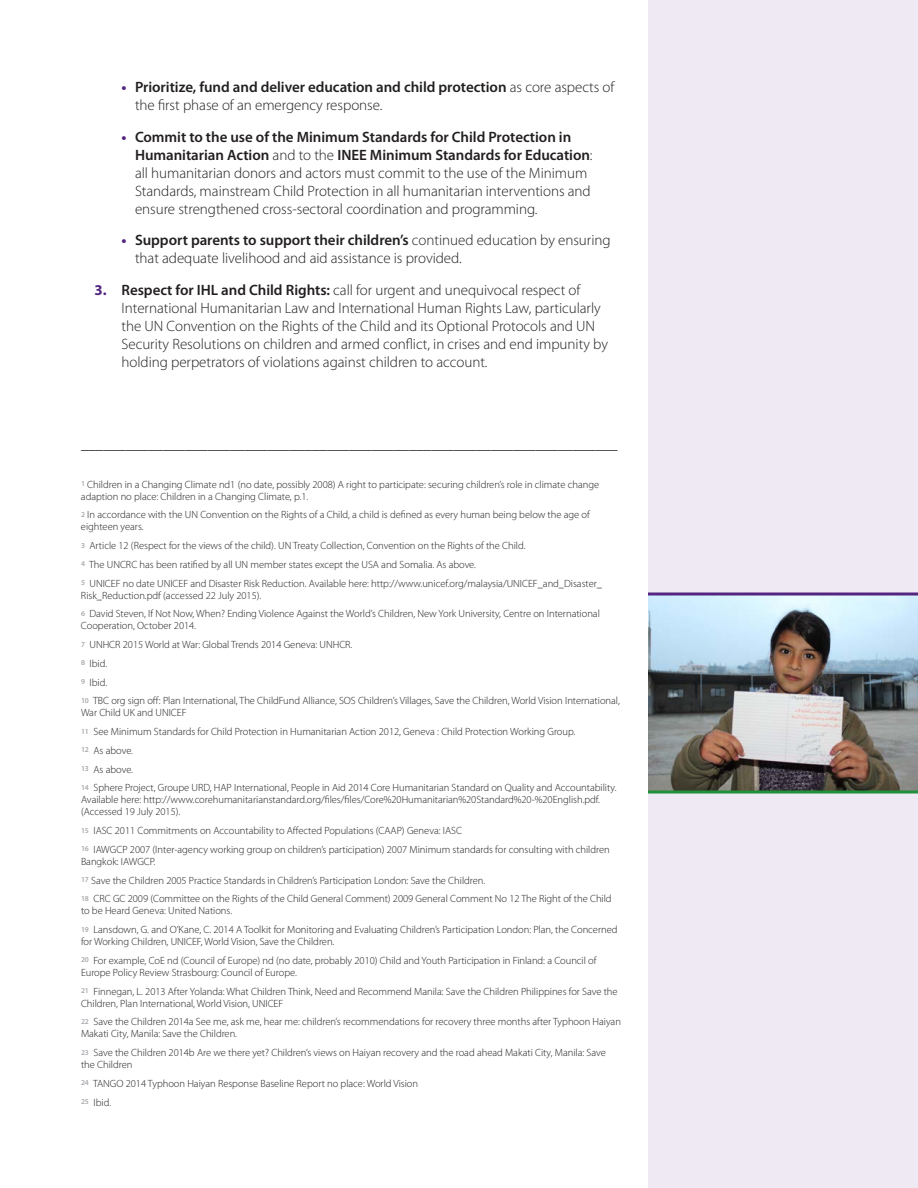
<style>
.page{position:relative;width:918px;height:1188px;background:#fff}
.page>*{position:absolute;margin:0;border:0;box-sizing:border-box;transform-origin:0 0}
.Main_Copy{font:300 15px/18px "Myriad Pro";letter-spacing:-.005em;color:#231f20}
.t1{font:600 15px/18px "Myriad Pro";letter-spacing:-.005em;color:#231f20}
.Footnotes_Copy{font:300 10.5px/12px "Myriad Pro";letter-spacing:-.005em;color:#231f20}
.s1{font-weight:700;color:#532581}
.s2{font-weight:300}
.s3{font-weight:600}
.s4{font-weight:600;font-size:7.5px;color:#a8a9ad}
</style>
<div class="page">
<div style="left:648px;top:0;width:270px;height:1188px;background:#eee9f2"></div>
<img style="left:648px;top:596px;width:270px;height:194px">
<svg style="left:648px;top:592px;width:270px;height:4px"></svg>
<hr style="left:648px;top:790px;width:270px;height:3px;background:#21903a">
<p class="t1" style="left:135px;top:78px;width:481px;text-indent:-14px"><span class="s1">•</span> Prioritize, fund and deliver education and child protection <span class="s2">as core aspects of the first phase of an emergency response.</span></p>
<p class="Main_Copy" style="left:135px;top:128px;width:459px;text-indent:-14px"><span class="s1">•</span> <span class="s3">Commit to the use of the Minimum Standards for Child Protection in Humanitarian Action</span> and to the <span class="s3">INEE Minimum Standards for Education</span>: all humanitarian donors and actors must commit to the use of the Minimum Standards, mainstream Child Protection in all humanitarian interventions and ensure strengthened cross-sectoral coordination and programming.</p>
<p class="Main_Copy" style="left:135px;top:231px;width:477px;text-indent:-14px"><span class="s1">•</span> <span class="s3">Support parents to support their children’s</span> continued education by ensuring that adequate livelihood and aid assistance is provided.</p>
<p class="Main_Copy" style="left:122px;top:281px;width:488px;text-indent:-27px"><span class="s1">3.</span> <span class="s3">Respect for IHL and Child Rights:</span> call for urgent and unequivocal respect of International Humanitarian Law and International Human Rights Law, particularly the UN Convention on the Rights of the Child and its Optional Protocols and UN Security Resolutions on children and armed conflict, in crises and end impunity by holding perpetrators of violations against children to account.</p>
<p class="Main_Copy" style="left:81px;top:434px;width:538px">________________________________________________________________________</p>
<p class="Footnotes_Copy" style="left:81px;top:478px;width:520px"><span class="s4">1</span> Children in a Changing Climate nd1 (no date, possibly 2008) A right to participate: securing children’s role in climate change adaption no place: Children in a Changing Climate, p.1.</p>
<p class="Footnotes_Copy" style="left:81px;top:509px;width:510px"><span class="s4">2</span> In accordance with the UN Convention on the Rights of a Child, a child is defined as every human being below the age of eighteen years.</p>
<p class="Footnotes_Copy" style="left:81px;top:539px;width:446px"><span class="s4">3</span> Article 12 (Respect for the views of the child). UN Treaty Collection, Convention on the Rights of the Child.</p>
<p class="Footnotes_Copy" style="left:81px;top:558px;width:397px"><span class="s4">4</span> The UNCRC has been ratified by all UN member states except the USA and Somalia. As above.</p>
<p class="Footnotes_Copy" style="left:81px;top:577px;width:523px"><span class="s4">5</span> UNICEF no date UNICEF and Disaster Risk Reduction. Available here: http://www.unicef.org/malaysia/UNICEF_and_Disaster_<br>Risk_Reduction.pdf (accessed 22 July 2015).</p>
<p class="Footnotes_Copy" style="left:81px;top:608px;width:520px"><span class="s4">6</span> David Steven, If Not Now, When? Ending Violence Against the World’s Children, New York University, Centre on International<br>Cooperation, October 2014.</p>
<p class="Footnotes_Copy" style="left:81px;top:638px;width:273px"><span class="s4">7</span> UNHCR 2015 World at War: Global Trends 2014 Geneva: UNHCR.</p>
<p class="Footnotes_Copy" style="left:81px;top:657px;width:28px"><span class="s4">8</span> Ibid.</p>
<p class="Footnotes_Copy" style="left:81px;top:676px;width:28px"><span class="s4">9</span> Ibid.</p>
<p class="Footnotes_Copy" style="left:81px;top:695px;width:540px"><span class="s4">10</span> TBC org sign off: Plan International, The ChildFund Alliance, SOS Children’s Villages, Save the Children, World Vision International,<br>War Child UK and UNICEF</p>
<p class="Footnotes_Copy" style="left:81px;top:725px;width:496px"><span class="s4">11</span> See Minimum Standards for Child Protection in Humanitarian Action 2012, Geneva : Child Protection Working Group.</p>
<p class="Footnotes_Copy" style="left:81px;top:744px;width:54px"><span class="s4">12</span> As above.</p>
<p class="Footnotes_Copy" style="left:81px;top:763px;width:54px"><span class="s4">13</span> As above.</p>
<p class="Footnotes_Copy" style="left:81px;top:782px;width:537px"><span class="s4">14</span> Sphere Project, Groupe URD, HAP International, People in Aid 2014 Core Humanitarian Standard on Quality and Accountability.<br>Available here: http://www.corehumanitarianstandard.org/files/files/Core%20Humanitarian%20Standard%20-%20English.pdf. (Accessed 19 July 2015).</p>
<p class="Footnotes_Copy" style="left:81px;top:824px;width:382px"><span class="s4">15</span> IASC 2011 Commitments on Accountability to Affected Populations (CAAP) Geneva: IASC</p>
<p class="Footnotes_Copy" style="left:81px;top:843px;width:530px"><span class="s4">16</span> IAWGCP 2007 (Inter-agency working group on children’s participation) 2007 Minimum standards for consulting with children<br>Bangkok: IAWGCP.</p>
<p class="Footnotes_Copy" style="left:81px;top:874px;width:406px"><span class="s4">17</span> Save the Children 2005 Practice Standards in Children’s Participation London: Save the Children.</p>
<p class="Footnotes_Copy" style="left:81px;top:893px;width:532px"><span class="s4">18</span> CRC GC 2009 (Committee on the Rights of the Child General Comment) 2009 General Comment No 12 The Right of the Child to be Heard Geneva: United Nations.</p>
<p class="Footnotes_Copy" style="left:81px;top:923px;width:538px"><span class="s4">19</span> Lansdown, G. and O’Kane, C. 2014 A Toolkit for Monitoring and Evaluating Children’s Participation London: Plan, the Concerned for Working Children, UNICEF, World Vision, Save the Children.</p>
<p class="Footnotes_Copy" style="left:81px;top:954px;width:517px"><span class="s4">20</span> For example, CoE nd (Council of Europe) nd (no date, probably 2010) Child and Youth Participation in Finland: a Council of<br>Europe Policy Review Strasbourg: Council of Europe.</p>
<p class="Footnotes_Copy" style="left:81px;top:985px;width:538px"><span class="s4">21</span> Finnegan, L. 2013 After Yolanda: What Children Think, Need and Recommend Manila: Save the Children Philippines for Save the<br>Children, Plan International, World Vision, UNICEF</p>
<p class="Footnotes_Copy" style="left:81px;top:1016px;width:542px"><span class="s4">22</span> Save the Children 2014a See me, ask me, hear me: children’s recommendations for recovery three months after Typhoon Haiyan<br>Makati City, Manila: Save the Children.</p>
<p class="Footnotes_Copy" style="left:81px;top:1046px;width:526px"><span class="s4">23</span> Save the Children 2014b Are we there yet? Children’s views on Haiyan recovery and the road ahead Makati City, Manila: Save the Children</p>
<p class="Footnotes_Copy" style="left:81px;top:1077px;width:339px"><span class="s4">24</span> TANGO 2014 Typhoon Haiyan Response Baseline Report no place: World Vision</p>
<p class="Footnotes_Copy" style="left:81px;top:1096px;width:32px"><span class="s4">25</span> Ibid.</p>
</div>
